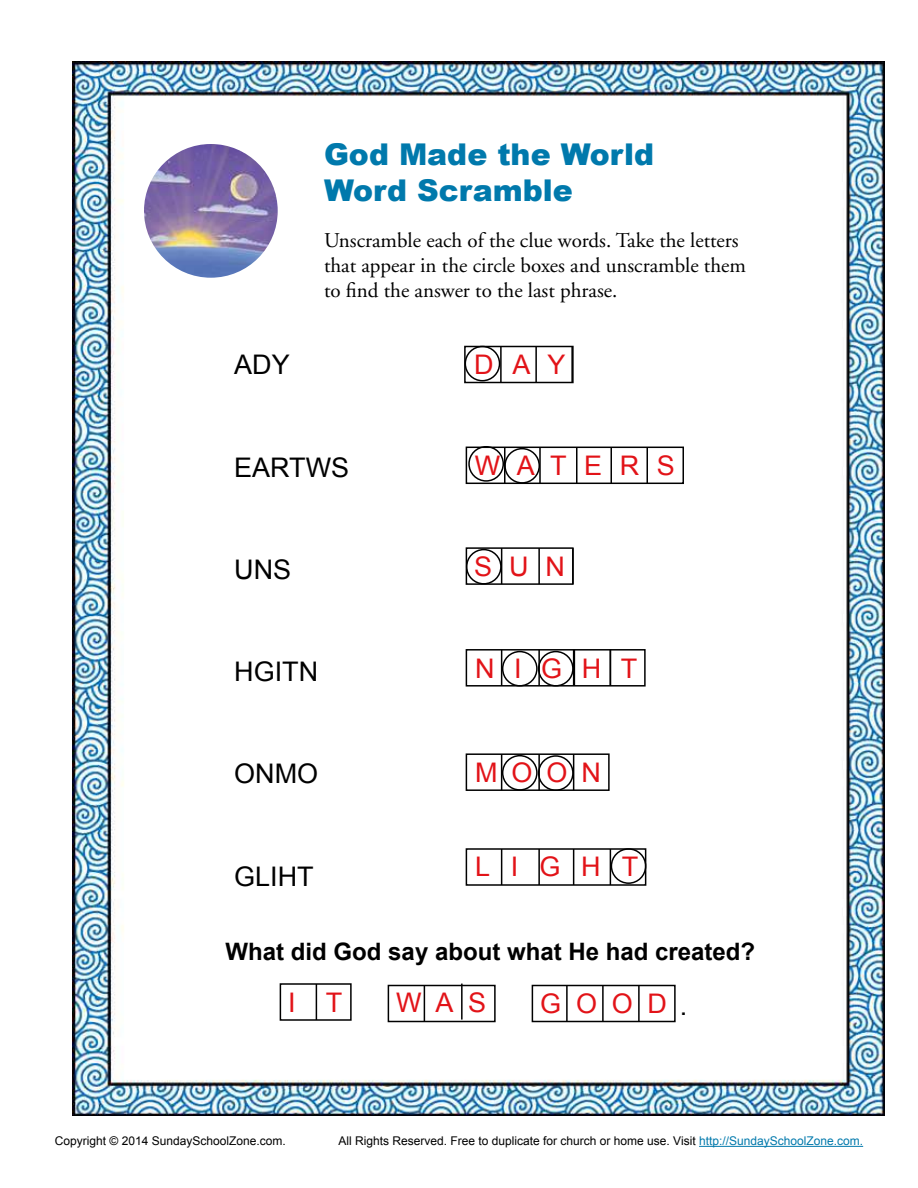
<style>
.page{position:relative;width:918px;height:1188px;background:#fff}
.page>*{position:absolute;margin:0;border:0;box-sizing:border-box;transform-origin:0 0}
.t1{font:900 30px/36px "Arial";color:#0079ac}
.t2{font:27px "Arial";letter-spacing:.625em;color:#e21318}
.t3{font:27px "Arial";color:#000}
.t4{font:700 24px "Arial";color:#000}
.t5{font:21px/25.2px "Adobe Garamond";color:#000}
.t6{font:12px "Arial";color:#000}
.s1{color:#0079ac}
</style>
<div class="page">
<hr style="left:699px;top:1146px;width:164px;height:1px;background:#0079ac">
<img style="left:72px;top:61px;width:813px;height:1055px">
<div style="left:464px;top:346px;width:110px;height:37px;border:2px solid #000"></div>
<div style="left:466px;top:447px;width:218px;height:37px;border:2px solid #000"></div>
<hr style="left:504px;top:447px;width:2px;height:36px;background:#000">
<hr style="left:539px;top:448px;width:2px;height:36px;background:#000">
<hr style="left:576px;top:447px;width:2px;height:37px;background:#000">
<hr style="left:500px;top:346px;width:2px;height:36px;background:#000">
<hr style="left:535px;top:346px;width:2px;height:36px;background:#000">
<hr style="left:571px;top:346px;width:2px;height:36px;background:#000">
<div style="left:466px;top:753px;width:144px;height:38px;border:2px solid #000"></div>
<hr style="left:501px;top:754px;width:1px;height:36px;background:#000">
<hr style="left:538px;top:754px;width:2px;height:36px;background:#000">
<hr style="left:573px;top:754px;width:1px;height:36px;background:#000">
<div style="left:466px;top:547px;width:108px;height:38px;border:2px solid #000"></div>
<hr style="left:501px;top:548px;width:1px;height:36px;background:#000">
<hr style="left:538px;top:548px;width:2px;height:36px;background:#000">
<div style="left:466px;top:649px;width:180px;height:38px;border:2px solid #000"></div>
<hr style="left:501px;top:650px;width:1px;height:36px;background:#000">
<hr style="left:538px;top:650px;width:2px;height:36px;background:#000">
<hr style="left:573px;top:650px;width:1px;height:36px;background:#000">
<hr style="left:501px;top:849px;width:1px;height:36px;background:#000">
<hr style="left:538px;top:849px;width:2px;height:36px;background:#000">
<hr style="left:573px;top:849px;width:1px;height:36px;background:#000">
<hr style="left:610px;top:849px;width:1px;height:36px;background:#000">
<div style="left:388px;top:985px;width:108px;height:37px;border:2px solid #000"></div>
<div style="left:532px;top:985px;width:144px;height:37px;border:2px solid #000"></div>
<hr style="left:316px;top:984px;width:1px;height:36px;background:#000">
<hr style="left:424px;top:985px;width:1px;height:36px;background:#000">
<hr style="left:566px;top:985px;width:2px;height:36px;background:#000">
<hr style="left:602px;top:985px;width:2px;height:36px;background:#000">
<hr style="left:638px;top:985px;width:2px;height:36px;background:#000">
<hr style="left:611px;top:447px;width:1px;height:36px;background:#000">
<hr style="left:572px;top:548px;width:2px;height:36px;background:#000">
<hr style="left:574px;top:650px;width:1px;height:36px;background:#000">
<hr style="left:610px;top:650px;width:1px;height:36px;background:#000">
<hr style="left:461px;top:984px;width:2px;height:36px;background:#000">
<img style="left:144px;top:144px;width:134px;height:134px;border-radius:50%">
<hr style="left:647px;top:447px;width:1px;height:37px;background:#000">
<div style="left:466px;top:549px;width:36px;height:36px;border:2px solid #000;border-radius:50%"></div>
<div style="left:465px;top:346px;width:35px;height:35px;border:2px solid #000;border-radius:50%"></div>
<div style="left:502px;top:651px;width:36px;height:36px;border:2px solid #000;border-radius:50%"></div>
<div style="left:611px;top:848px;width:35px;height:36px;border:2px solid #000;border-radius:50%"></div>
<div style="left:502px;top:755px;width:36px;height:36px;border:2px solid #000;border-radius:50%"></div>
<div style="left:468px;top:446px;width:36px;height:36px;border:2px solid #000;border-radius:50%"></div>
<div style="left:504px;top:448px;width:36px;height:36px;border:2px solid #000;border-radius:50%"></div>
<div style="left:538px;top:651px;width:36px;height:36px;border:2px solid #000;border-radius:50%"></div>
<div style="left:538px;top:755px;width:36px;height:36px;border:2px solid #000;border-radius:50%"></div>
<h2 class="t3" style="left:234px;top:355px;width:57px">ADY</h2>
<h1 class="t1" style="left:324px;top:137px;width:332px">God Made the World<br>Word Scramble</h1>
<h3 class="t5" style="left:324px;top:229px;width:424px">Unscramble each of the clue words. Take the letters that appear in the circle boxes and unscramble them to find the answer to the last phrase.</h3>
<h2 class="t2" style="left:474px;top:354px;width:93px">DAY</h2>
<h2 class="t3" style="left:234px;top:457px;width:117px">EARTWS</h2>
<h2 class="t2" style="left:475px;top:456px;width:201px">WATERS</h2>
<h2 class="t3" style="left:234px;top:559px;width:58px">UNS</h2>
<h2 class="t2" style="left:474px;top:557px;width:92px">SUN</h2>
<h2 class="t3" style="left:234px;top:662px;width:85px">HGITN</h2>
<h2 class="t2" style="left:475px;top:658px;width:164px">NIGHT</h2>
<h2 class="t3" style="left:234px;top:764px;width:85px">ONMO</h2>
<h2 class="t2" style="left:475px;top:763px;width:127px">MOON</h2>
<h2 class="t3" style="left:234px;top:866px;width:81px">GLIHT</h2>
<h2 class="t2" style="left:475px;top:856px;width:165px">LIGHT</h2>
<h3 class="t4" style="left:226px;top:942px;width:531px">What did God say about what He had created?</h3>
<h2 class="t2" style="left:396px;top:992px;width:91px">WAS</h2>
<h2 class="t2" style="left:288px;top:992px;width:56px">I T</h2>
<h2 class="t2" style="left:540px;top:993px;width:128px">GOOD</h2>
<h2 class="t3" style="left:680px;top:995px;width:9px">.</h2>
<p class="t6" style="left:55px;top:1136px;width:232px">Copyright © 2014 SundaySchoolZone.com.</p>
<p class="t6" style="left:338px;top:1136px;width:526px">All Rights Reserved. Free to duplicate for church or home use. Visit <span class="s1">http://SundaySchoolZone.com.</span></p>
</div>
